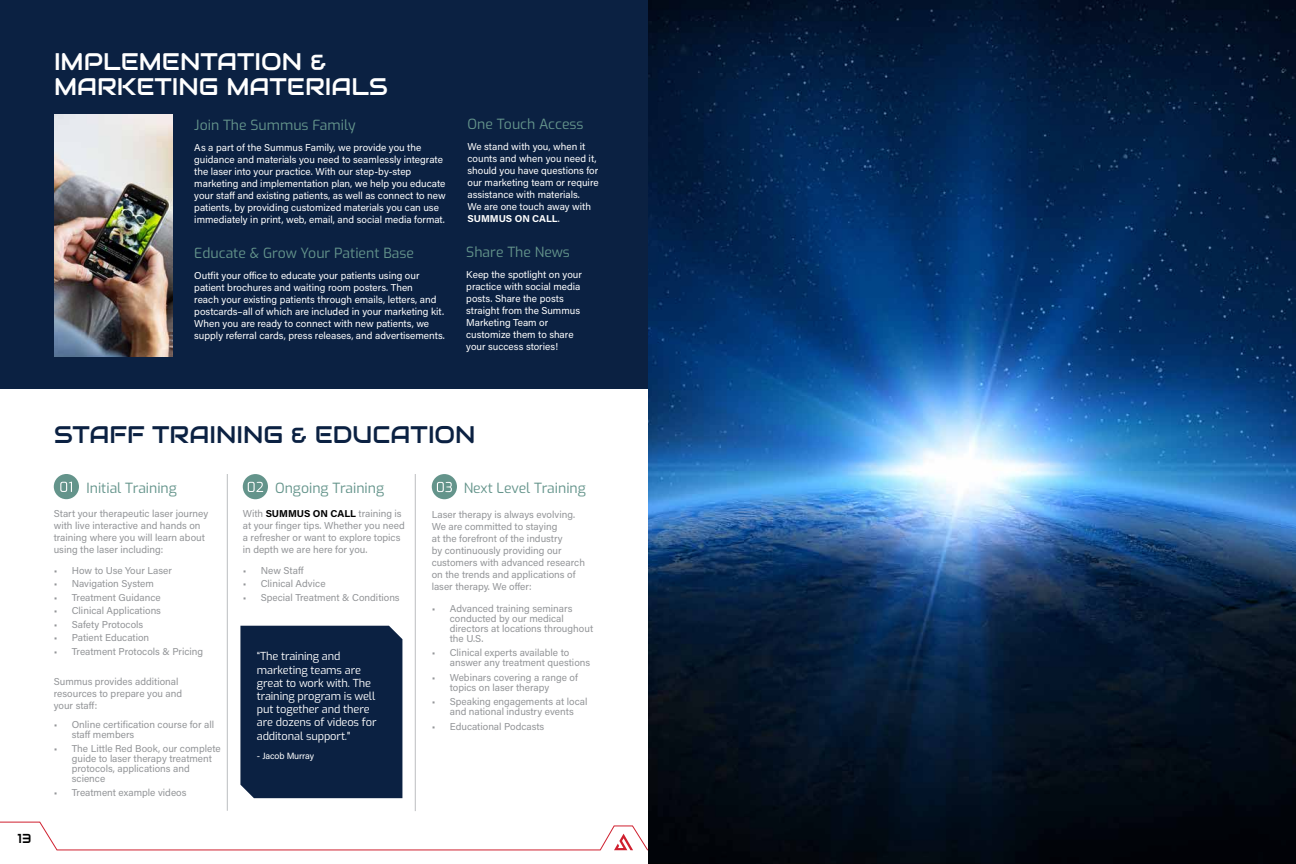
<style>
.page{position:relative;width:1296px;height:864px;background:#fff}
.page>*{position:absolute;margin:0;border:0;box-sizing:border-box;transform-origin:0 0}
.t1{font:24px/25px "Audiowide";color:#fff}
.t2{font:24px "Audiowide";color:#0b2142}
.t3{font:100 14px "Exo";color:#64948b}
.t4{font:13px "Audiowide";color:#000}
.t5{font:100 11px/13.2px "Exo";letter-spacing:-.01em;color:#fff}
.t6{font:10px/12px "Acumin Pro";color:#939598}
.t7{font:10px/12px "Acumin Pro";color:#fff}
.t8{font:9px "Acumin Pro";letter-spacing:-.015em;color:#fff}
.s1{font-weight:700}
.s2{font-weight:700;color:#000}
</style>
<div class="page">
<svg style="left:0;top:822px;width:648px;height:29px"></svg>
<div style="left:0;top:0;width:648px;height:388px;background:#0b2142"></div>
<img style="left:54px;top:115px;width:119px;height:242px">
<hr style="left:227px;top:474px;width:1px;height:337px;background:#bcbec0">
<hr style="left:415px;top:474px;width:1px;height:337px;background:#bcbec0">
<div style="left:240px;top:626px;width:162px;height:172px;background:#0b2142"></div>
<div style="left:432px;top:474px;width:25px;height:25px;background:#64948b;border-radius:50%"></div>
<svg style="left:437px;top:482px;width:15px;height:10px"></svg>
<div style="left:243px;top:474px;width:25px;height:25px;background:#64948b;border-radius:50%"></div>
<svg style="left:248px;top:482px;width:15px;height:10px"></svg>
<div style="left:54px;top:474px;width:25px;height:25px;background:#64948b;border-radius:50%"></div>
<svg style="left:60px;top:482px;width:12px;height:10px"></svg>
<img style="left:648px;top:0;width:648px;height:864px">
<h1 class="t1" style="left:54px;top:49px;width:335px">IMPLEMENTATION &amp;<br>MARKETING MATERIALS</h1>
<h2 class="t3" style="left:194px;top:115px;width:163px">Join The Summus Family</h2>
<p class="t7" style="left:194px;top:141px;width:253px">As a part of the Summus Family, we provide you the guidance and materials you need to seamlessly integrate the laser into your practice. With our step-by-step marketing and implementation plan, we help you educate your staff and existing patients, as well as connect to new patients, by providing customized materials you can use immediately in print, web, email, and social media format.</p>
<h2 class="t3" style="left:194px;top:243px;width:221px">Educate &amp; Grow Your Patient Base</h2>
<p class="t7" style="left:194px;top:269px;width:252px">Outfit your office to educate your patients using our patient brochures and waiting room posters. Then<br>reach your existing patients through emails, letters, and postcards–all of which are included in your marketing kit.<br>When you are ready to connect with new patients, we supply referral cards, press releases, and advertisements.</p>
<h2 class="t3" style="left:468px;top:114px;width:118px">One Touch Access</h2>
<p class="t7" style="left:468px;top:140px;width:133px">We stand with you, when it counts and when you need it, should you have questions for our marketing team or require assistance with materials.<br>We are one touch away with<br><span class="s1">SUMMUS ON CALL</span>.</p>
<h2 class="t3" style="left:466px;top:242px;width:105px">Share The News</h2>
<p class="t7" style="left:466px;top:268px;width:117px">Keep the spotlight on your practice with social media posts. Share the posts straight from the Summus<br>Marketing Team or customize them to share your success stories!</p>
<h3 class="t4" style="left:18px;top:830px;width:15px">13</h3>
<h1 class="t2" style="left:54px;top:419px;width:423px">STAFF TRAINING &amp; EDUCATION</h1>
<h2 class="t3" style="left:87px;top:478px;width:92px">Initial Training</h2>
<p class="t6" style="left:54px;top:507px;width:156px">Start your therapeutic laser journey with live interactive and hands on training where you will learn about using the laser including:</p>
<p class="t6" style="left:54px;top:564px;width:120px">• How to Use Your Laser</p>
<p class="t6" style="left:54px;top:578px;width:102px">• Navigation System</p>
<p class="t6" style="left:54px;top:591px;width:108px">• Treatment Guidance</p>
<p class="t6" style="left:54px;top:605px;width:109px">• Clinical Applications</p>
<p class="t6" style="left:54px;top:618px;width:91px">• Safety Protocols</p>
<p class="t6" style="left:54px;top:632px;width:97px">• Patient Education</p>
<p class="t6" style="left:54px;top:645px;width:151px">• Treatment Protocols &amp; Pricing</p>
<p class="t6" style="left:54px;top:675px;width:130px">Summus provides additional resources to prepare you and your staff:</p>
<p class="t6" style="left:72px;top:719px;width:144px;line-height:10px;text-indent:-18px">• Online certification course for all staff members</p>
<p class="t6" style="left:72px;top:744px;width:150px;line-height:10px;text-indent:-18px">• The Little Red Book, our complete guide to laser therapy treatment protocols, applications and science</p>
<p class="t6" style="left:54px;top:786px;width:134px">• Treatment example videos</p>
<h2 class="t3" style="left:275px;top:478px;width:111px">Ongoing Training</h2>
<h2 class="t3" style="left:464px;top:478px;width:124px">Next Level Training</h2>
<p class="t6" style="left:243px;top:507px;width:163px">With <span class="s2">SUMMUS ON CALL</span> training is at your finger tips. Whether you need a refresher or want to explore topics in depth we are here for you.</p>
<p class="t6" style="left:243px;top:564px;width:62px">• New Staff</p>
<p class="t6" style="left:243px;top:578px;width:84px">• Clinical Advice</p>
<p class="t6" style="left:243px;top:591px;width:158px">• Special Treatment &amp; Conditions</p>
<p class="t5" style="left:257px;top:649px;width:121px">“The training and marketing teams are great to work with. The training program is well put together and there are dozens of videos for additonal support."</p>
<p class="t8" style="left:257px;top:750px;width:59px">- Jacob Murray</p>
<p class="t6" style="left:432px;top:508px;width:155px">Laser therapy is always evolving.<br>We are committed to staying<br>at the forefront of the industry<br>by continuously providing our customers with advanced research on the trends and applications of laser therapy. We offer:</p>
<p class="t6" style="left:450px;top:603px;width:145px;line-height:10px;text-indent:-18px">• Advanced training seminars conducted by our medical directors at locations throughout the U.S.</p>
<p class="t6" style="left:450px;top:647px;width:142px;line-height:10px;text-indent:-18px">• Clinical experts available to answer any treatment questions</p>
<p class="t6" style="left:450px;top:672px;width:130px;line-height:10px;text-indent:-18px">• Webinars covering a range of topics on laser therapy</p>
<p class="t6" style="left:432px;top:696px;width:157px;line-height:10px;text-align:center">• Speaking engagements at local and national industry events</p>
<p class="t6" style="left:432px;top:720px;width:114px">• Educational Podcasts</p>
</div>
